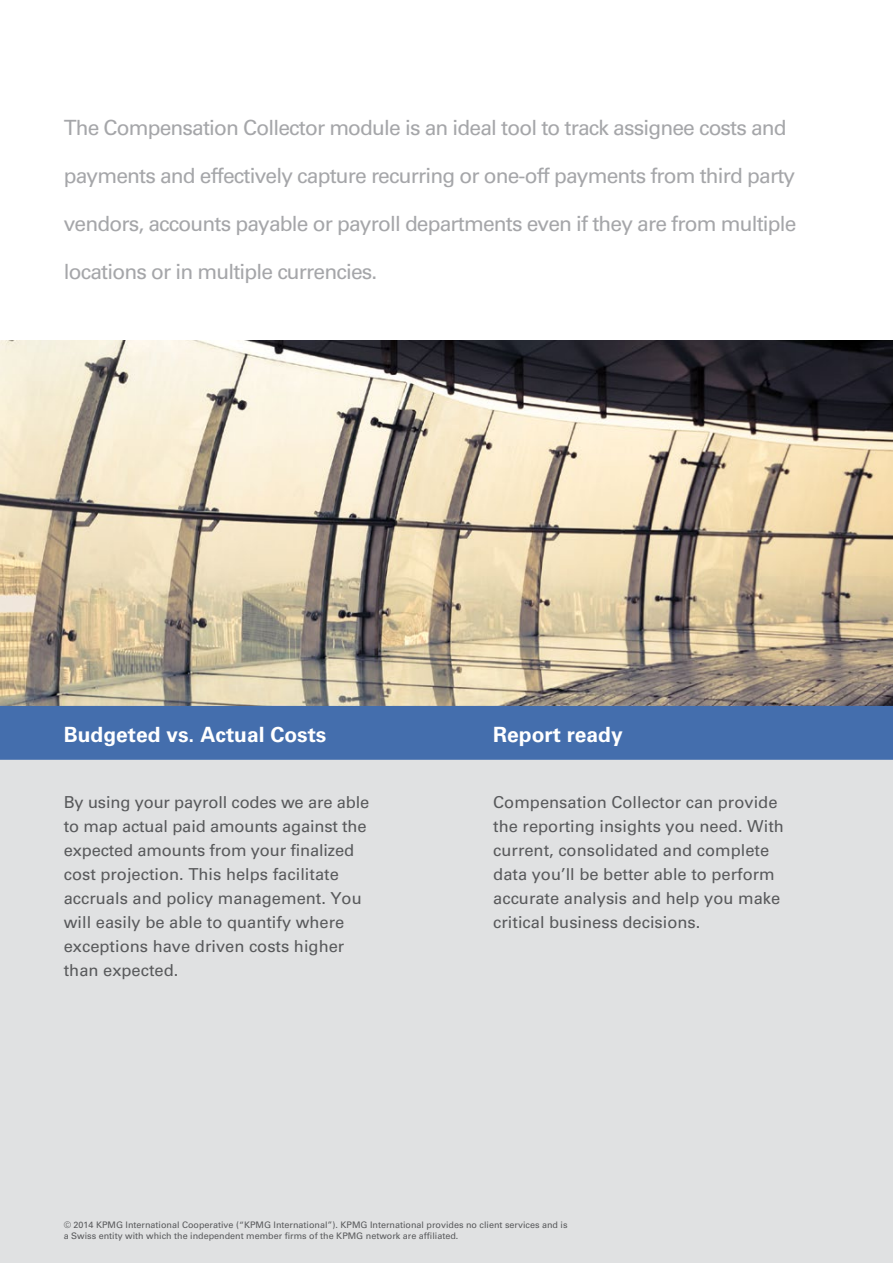
<style>
.page{position:relative;width:893px;height:1263px;background:#fff}
.page>*{position:absolute;margin:0;border:0;box-sizing:border-box;transform-origin:0 0}
.t1{font:21px "Univers 55 Roman";letter-spacing:-.04em;color:#a5a6a9}
.t2{font:700 21px "Univers 65";color:#fff}
.t3{font:16.5px/24px "Univers 55 Roman";color:#58595b}
.t4{font:9px/10.5px "Univers 55 Roman";color:#58595b}
</style>
<div class="page">
<img style="left:0;top:340px;width:893px;height:366px">
<div style="left:0;top:760px;width:893px;height:503px;background:#e0e1e2"></div>
<div style="left:0;top:706px;width:893px;height:54px;background:#446ead"></div>
<p class="t1" style="left:64px;top:115px;width:724px">The Compensation Collector module is an ideal tool to track assignee costs and</p>
<p class="t1" style="left:64px;top:163px;width:733px">payments and effectively capture recurring or one-off payments from third party</p>
<p class="t1" style="left:64px;top:211px;width:734px">vendors, accounts payable or payroll departments even if they are from multiple</p>
<p class="t1" style="left:64px;top:259px;width:315px">locations or in multiple currencies.</p>
<p class="t2" style="left:64px;top:722px;width:264px">Budgeted vs. Actual Costs</p>
<p class="t2" style="left:493px;top:722px;width:131px">Report ready</p>
<p class="t3" style="left:64px;top:790px;width:307px">By using your payroll codes we are able to map actual paid amounts against the expected amounts from your finalized cost projection. This helps facilitate accruals and policy management. You will easily be able to quantify where exceptions have driven costs higher than expected.</p>
<p class="t3" style="left:493px;top:790px;width:292px">Compensation Collector can provide the reporting insights you need. With current, consolidated and complete data you’ll be better able to perform accurate analysis and help you make critical business decisions.</p>
<p class="t4" style="left:64px;top:1220px;width:505px">© 2014 KPMG International Cooperative (“KPMG International”). KPMG International provides no client services and is a Swiss entity with which the independent member firms of the KPMG network are affiliated.</p>
</div>
